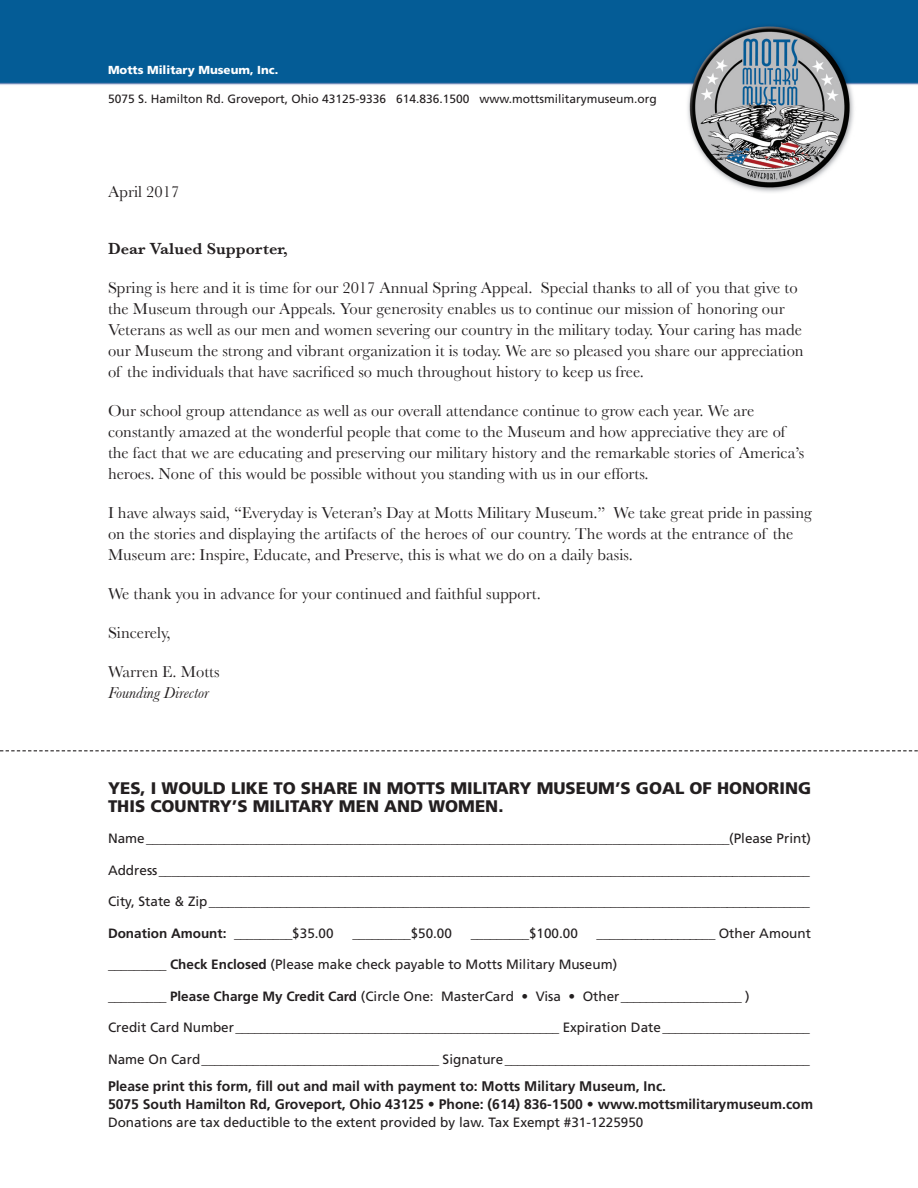
<style>
.page{position:relative;width:918px;height:1188px;background:#fff}
.page>*{position:absolute;margin:0;border:0;box-sizing:border-box;transform-origin:0 0}
.t1{font:900 16.8px/18px "Frutiger";color:#231f20}
.t2{font:16.5px/21px "Baskerville";color:#231f20}
.t3{font:600 16.5px "Baskerville";color:#231f20}
.t4{font:italic 16.5px "Baskerville";color:#231f20}
.t5{font:700 13.95px/18px "Frutiger";color:#231f20}
.t6{font:13.5px "Frutiger";color:#231f20}
.t7{font:700 13.5px "Frutiger";color:#231f20}
.t8{font:12px "Frutiger";color:#231f20}
.t9{font:900 11.7px "Frutiger";color:#fff}
.s1{font-weight:400}
.s2{font-weight:700}
</style>
<div class="page">
<img style="left:0;top:0;width:918px;height:193px">
<svg style="left:0;top:750px;width:918px;height:1px"></svg>
<p class="t9" style="left:108px;top:62px;width:172px">MOTTS MILITARY MUSEUM, INC.</p>
<p class="t8" style="left:108px;top:92px;width:550px">5075 S. Hamilton Rd. Groveport, Ohio 43125-9336 614.836.1500 www.mottsmilitarymuseum.org</p>
<p class="t2" style="left:108px;top:181px;width:73px">April 2017</p>
<p class="t3" style="left:108px;top:239px;width:181px">Dear Valued Supporter,</p>
<p class="t2" style="left:108px;top:277px;width:697px">Spring is here and it is time for our 2017 Annual Spring Appeal. Special thanks to all of you that give to the Museum through our Appeals. Your generosity enables us to continue our mission of honoring our Veterans as well as our men and women severing our country in the military today. Your caring has made our Museum the strong and vibrant organization it is today. We are so pleased you share our appreciation of the individuals that have sacrificed so much throughout history to keep us free.</p>
<p class="t2" style="left:108px;top:400px;width:698px">Our school group attendance as well as our overall attendance continue to grow each year. We are constantly amazed at the wonderful people that come to the Museum and how appreciative they are of the fact that we are educating and preserving our military history and the remarkable stories of America’s heroes. None of this would be possible without you standing with us in our efforts.</p>
<p class="t2" style="left:108px;top:502px;width:705px">I have always said, “Everyday is Veteran’s Day at Motts Military Museum.” We take great pride in passing on the stories and displaying the artifacts of the heroes of our country. The words at the entrance of the<br>Museum are: Inspire, Educate, and Preserve, this is what we do on a daily basis.</p>
<p class="t2" style="left:108px;top:583px;width:434px">We thank you in advance for your continued and faithful support.</p>
<p class="t2" style="left:108px;top:622px;width:64px">Sincerely,</p>
<p class="t2" style="left:108px;top:661px;width:113px">Warren E. Motts</p>
<p class="t4" style="left:108px;top:683px;width:102px">Founding Director</p>
<p class="t1" style="left:108px;top:779px;width:703px">YES, I WOULD LI KE TO SHARE IN MOTTS MILITARY MUSEUM’S GOAL OF HONORING<br>THIS COUNTRY’S MILITARY MEN AND WOMEN.</p>
<p class="t6" style="left:108px;top:831px;width:705px">Name__________________________________________________________________________________________(Please Print)</p>
<p class="t6" style="left:108px;top:862px;width:703px">Address_____________________________________________________________________________________________________</p>
<p class="t6" style="left:108px;top:894px;width:704px">City, State &amp; Zip_____________________________________________________________________________________________</p>
<p class="t7" style="left:108px;top:925px;width:227px">Donation Amount: <span class="s1">_________$35.00</span></p>
<p class="t6" style="left:352px;top:925px;width:101px">_________$50.00</p>
<p class="t6" style="left:471px;top:925px;width:109px">_________$100.00</p>
<p class="t6" style="left:597px;top:925px;width:216px">___________________ Other Amount</p>
<p class="t6" style="left:108px;top:957px;width:511px">_________ <span class="s2">Check Enclosed</span> (Please make check payable to Motts Military Museum)</p>
<p class="t6" style="left:108px;top:988px;width:643px">_________ <span class="s2">Please Charge My Credit Card</span> (Circle One: MasterCard • Visa • Other___________________ )</p>
<p class="t6" style="left:108px;top:1020px;width:704px">Credit Card Number___________________________________________________ Expiration Date_______________________</p>
<p class="t6" style="left:108px;top:1051px;width:704px">Name On Card_____________________________________ Signature________________________________________________</p>
<p class="t5" style="left:108px;top:1077px;width:707px">Please print this form, fill out and mail with payment to: Motts Military Museum, Inc.<br>5075 South Hamilton Rd, Groveport, Ohio 43125 • Phone: (614) 836-1500 • www.mottsmilitarymuseum.com</p>
<p class="t6" style="left:108px;top:1114px;width:537px">Donations are tax deductible to the extent provided by law. Tax Exempt #31-1225950</p>
</div>
